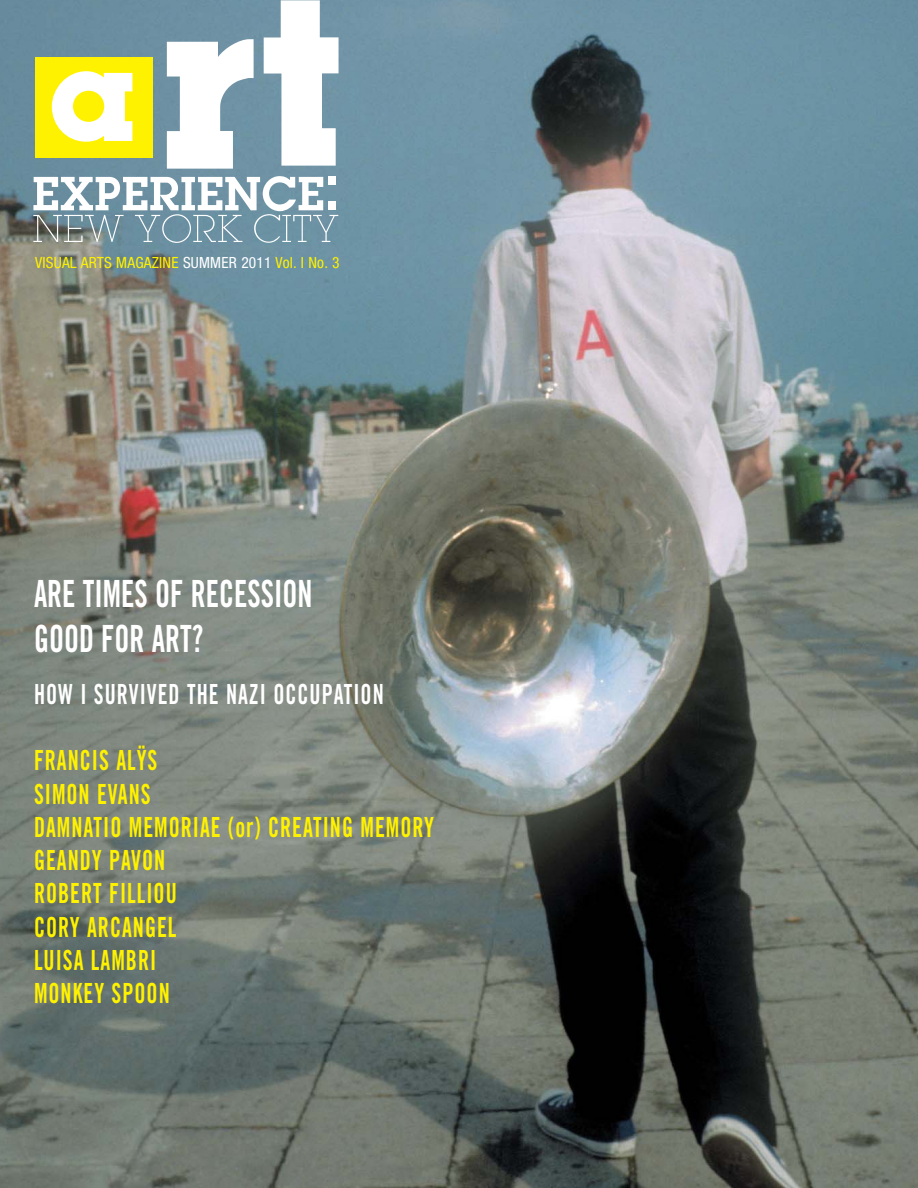
<style>
.page{position:relative;width:918px;height:1188px;background:#fff}
.page>*{position:absolute;margin:0;border:0;box-sizing:border-box;transform-origin:0 0}
.t1{font:37.5px/45px "Trade Gothic Bold Cond Twenty";color:#fff;scale:.8 1}
.t2{font:27.75px/33.3px "Trade Gothic Bold Cond Twenty";letter-spacing:.045em;color:#fff200;scale:.8 1}
.t3{font:27.75px "Trade Gothic Bold Cond Twenty";letter-spacing:.045em;color:#fff;scale:.8 1}
.t4{font:condensed 15.45px "Helvetica Neue LT Std";letter-spacing:.015em;color:#fff200}
.s1{color:#fff}
</style>
<div class="page">
<img style="left:0;top:0;width:918px;height:1188px">
<svg style="left:264px;top:0;width:75px;height:166px"></svg>
<svg style="left:167px;top:39px;width:87px;height:130px"></svg>
<div style="left:35px;top:57px;width:118px;height:101px;background:#fff200"></div>
<svg style="left:52px;top:71px;width:80px;height:71px"></svg>
<div style="left:73px;top:91px;width:31px;height:31px;background:#fff200;border-radius:50%"></div>
<svg style="left:33px;top:176px;width:305px;height:67px"></svg>
<p class="t4" style="left:35px;top:257px;width:306px">VISUAL ARTS MAGAZINE <span class="s1">SUMMER 2011</span> Vol. I No. 3</p>
<h1 class="t1" style="left:34px;top:575px;width:350px">ARE TIMES OF RECESSION<br>GOOD FOR ART?</h1>
<p class="t3" style="left:34px;top:684px;width:439px">HOW I SURVIVED THE NAZI OCCUPATION</p>
<p class="t2" style="left:34px;top:746px;width:502px">FRANCIS ALŸS<br>SIMON EVANS<br>DAMNATIO MEMORIAE (or) CREATING MEMORY<br>GEANDY PAVON<br>ROBERT FILLIOU<br>CORY ARCANGEL<br>LUISA LAMBRI<br>MONKEY SPOON</p>
</div>
